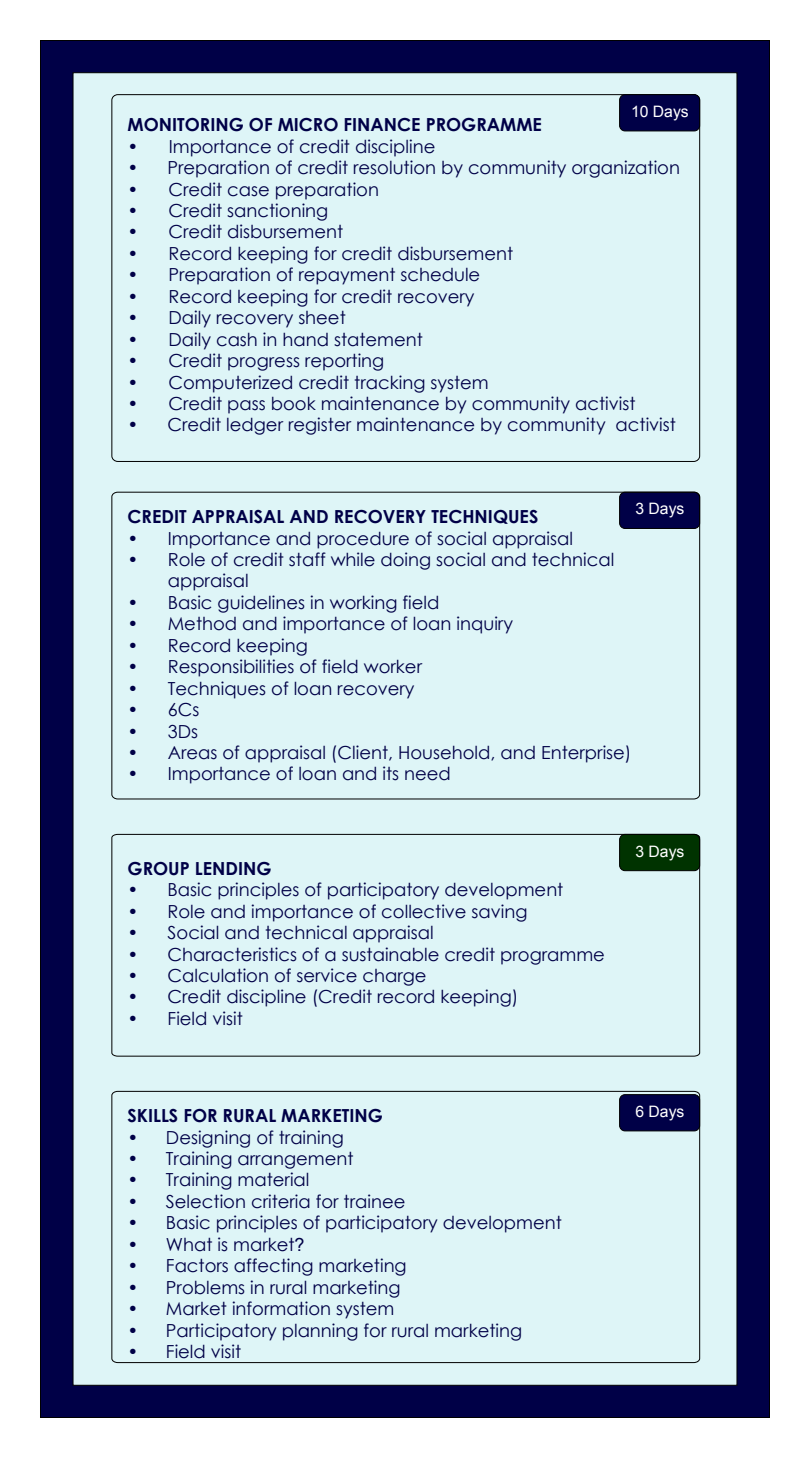
<style>
.page{position:relative;width:810px;height:1458px;background:#fff}
.page>*{position:absolute;margin:0;border:0;box-sizing:border-box;transform-origin:0 0}
.t1{font:18px/21.4px "Century Gothic";color:#000047}
.t2{font:700 18px "Century Gothic";color:#000047}
.t3{font:15.75px "Arial";color:#fff}
.s1{font-family:"Arial"}
</style>
<div class="page">
<div style="left:40px;top:40px;width:730px;height:1378px;background:#000047"></div>
<div style="left:73px;top:72px;width:664px;height:1314px;background:#def5f7;border:1px solid #000"></div>
<svg style="left:111px;top:834px;width:589px;height:223px"></svg>
<svg style="left:111px;top:1091px;width:589px;height:272px"></svg>
<div style="left:619px;top:834px;width:81px;height:37px;background:#030;border:1px solid #000;border-radius:5px"></div>
<div style="left:619px;top:1094px;width:81px;height:37px;background:#000047;border:1px solid #000;border-radius:5px"></div>
<div style="left:619px;top:94px;width:81px;height:37px;background:#000047;border:1px solid #000;border-radius:5px"></div>
<svg style="left:111px;top:492px;width:589px;height:307px"></svg>
<p class="t3" style="left:631px;top:103px;width:59px">10 Days</p>
<p class="t2" style="left:128px;top:113px;width:416px">MONITORING OF MICRO FINANCE PROGRAMME</p>
<p class="t1" style="left:128px;top:135px;width:309px">• Importance of credit discipline</p>
<p class="t1" style="left:128px;top:156px;width:554px">• Preparation of credit resolution by community organization</p>
<p class="t1" style="left:128px;top:178px;width:253px">• Credit case preparation</p>
<p class="t1" style="left:128px;top:199px;width:202px">• Credit sanctioning</p>
<p class="t1" style="left:128px;top:221px;width:217px">• Credit disbursement</p>
<p class="t1" style="left:128px;top:242px;width:387px">• Record keeping for credit disbursement</p>
<p class="t1" style="left:128px;top:264px;width:354px">• Preparation of repayment schedule</p>
<p class="t1" style="left:128px;top:285px;width:349px">• Record keeping for credit recovery</p>
<p class="t1" style="left:128px;top:306px;width:220px">• Daily recovery sheet</p>
<p class="t1" style="left:128px;top:328px;width:297px">• Daily cash in hand statement</p>
<p class="t1" style="left:128px;top:349px;width:258px">• Credit progress reporting</p>
<p class="t1" style="left:128px;top:371px;width:363px">• Computerized credit tracking system</p>
<p class="t1" style="left:128px;top:392px;width:509px">• Credit pass book maintenance by community activist</p>
<p class="t1" style="left:128px;top:414px;width:550px">• Credit ledger register maintenance by community activist</p>
<p class="t3" style="left:635px;top:500px;width:51px">3 Days</p>
<p class="t2" style="left:128px;top:505px;width:412px">CREDIT APPRAISAL AND RECOVERY TECHNIQUES</p>
<p class="t1" style="left:128px;top:527px;width:447px">• Importance and procedure of social appraisal</p>
<p class="t1" style="left:168px;top:548px;width:448px;text-indent:-40px">• Role of credit staff while doing social and technical appraisal</p>
<p class="t1" style="left:128px;top:591px;width:313px">• Basic guidelines in working field</p>
<p class="t1" style="left:128px;top:613px;width:387px">• Method and importance of loan inquiry</p>
<p class="t1" style="left:128px;top:634px;width:182px">• Record keeping</p>
<p class="t1" style="left:128px;top:655px;width:296px">• Responsibilities of field worker</p>
<p class="t1" style="left:128px;top:677px;width:289px">• Techniques of loan recovery</p>
<p class="t1" style="left:128px;top:698px;width:73px">• 6Cs</p>
<p class="t1" style="left:128px;top:720px;width:72px">• 3Ds</p>
<p class="t1" style="left:128px;top:741px;width:506px">• Areas of appraisal (Client, Household, and Enterprise)</p>
<p class="t1" style="left:128px;top:763px;width:325px">• Importance of loan and its need</p>
<p class="t2" style="left:128px;top:857px;width:146px">GROUP LENDING</p>
<p class="t1" style="left:128px;top:878px;width:437px">• Basic principles of participatory development</p>
<p class="t1" style="left:128px;top:900px;width:401px">• Role and importance of collective saving</p>
<p class="t1" style="left:128px;top:921px;width:308px">• Social and technical appraisal</p>
<p class="t1" style="left:128px;top:943px;width:479px">• Characteristics of a sustainable credit programme</p>
<p class="t1" style="left:128px;top:964px;width:301px">• Calculation of service charge</p>
<p class="t1" style="left:128px;top:986px;width:392px">• Credit discipline (Credit record keeping)</p>
<p class="t1" style="left:128px;top:1007px;width:117px">• Field visit</p>
<p class="t3" style="left:635px;top:842px;width:51px">3 Days</p>
<p class="t2" style="left:128px;top:1104px;width:257px">SKILLS FOR RURAL MARKETING</p>
<p class="t1" style="left:128px;top:1126px;width:218px">• Designing of training</p>
<p class="t1" style="left:128px;top:1147px;width:227px">• Training arrangement</p>
<p class="t1" style="left:128px;top:1169px;width:183px">• Training material</p>
<p class="t1" style="left:128px;top:1190px;width:279px">• Selection criteria for trainee</p>
<p class="t1" style="left:128px;top:1212px;width:436px">• Basic principles of participatory development</p>
<p class="t1" style="left:128px;top:1233px;width:179px">• What is market<span class="s1">?</span></p>
<p class="t1" style="left:128px;top:1254px;width:281px">• Factors affecting marketing</p>
<p class="t1" style="left:128px;top:1276px;width:275px">• Problems in rural marketing</p>
<p class="t1" style="left:128px;top:1297px;width:268px">• Market information system</p>
<p class="t1" style="left:128px;top:1319px;width:396px">• Participatory planning for rural marketing</p>
<p class="t1" style="left:128px;top:1340px;width:115px">• Field visit</p>
<p class="t3" style="left:635px;top:1103px;width:51px">6 Days</p>
</div>
